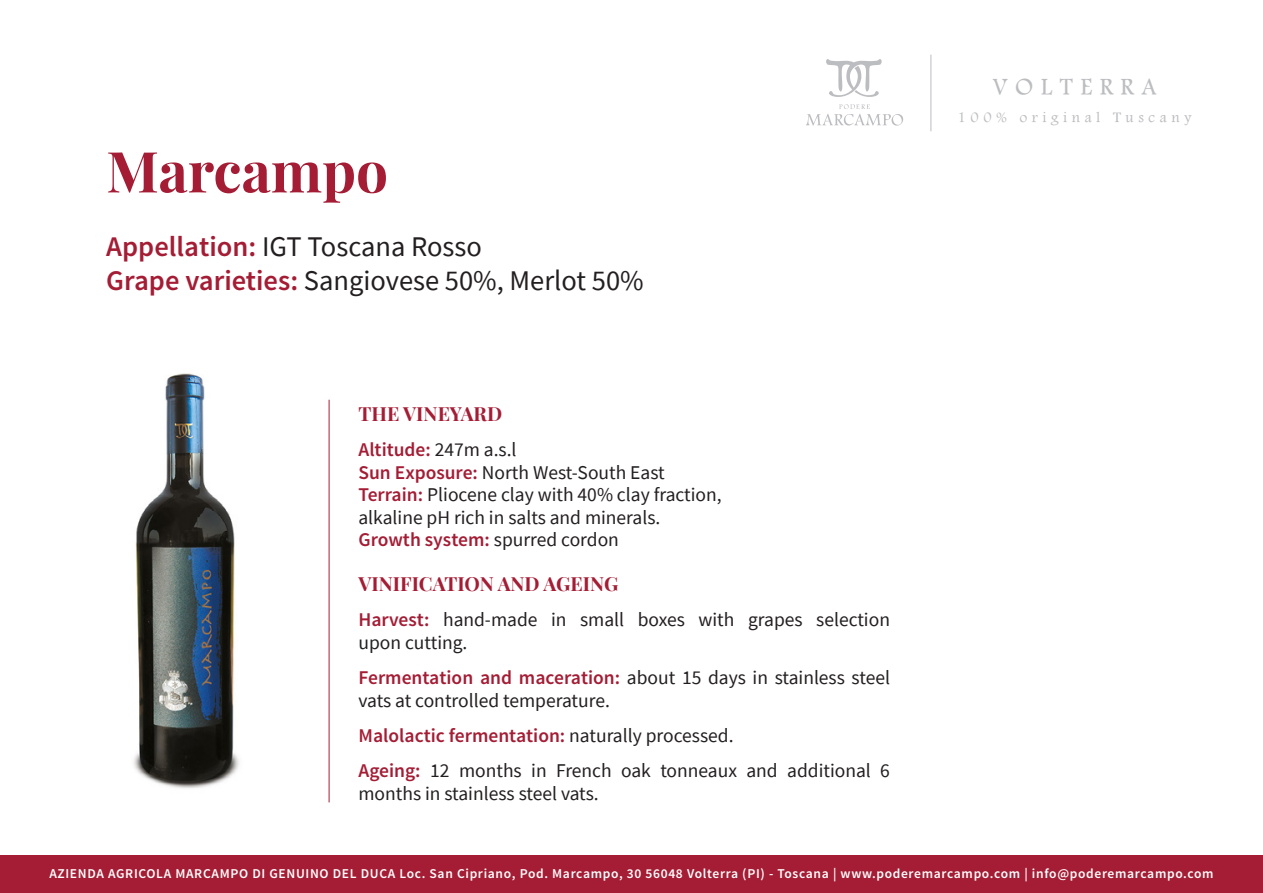
<style>
.page{position:relative;width:1263px;height:893px;background:#fff}
.page>*{position:absolute;margin:0;border:0;box-sizing:border-box;transform-origin:0 0}
.t1{font:700 56.55px "Playfair Display";color:#a41d35}
.t2{font:28.5px "Source Sans Pro";color:#231f20}
.t3{font:24.9px "Andalus";letter-spacing:.3em;color:#bcbdc0}
.t4{font:19.5px/22.5px "Source Sans Pro";color:#231f20}
.t5{font:600 19.5px "Source Sans Pro";color:#a41d35}
.t6{font:700 19.5px "Playfair Display";color:#a41d35}
.t7{font:15.15px "Andalus";letter-spacing:.3em;color:#bcbdc0}
.t8{font:600 13.5px "Source Sans Pro";letter-spacing:.05em;color:#fff}
.s1{font-weight:600;color:#a41d35}
.s2{font-weight:400;color:#231f20}
</style>
<div class="page">
<svg style="left:806px;top:59px;width:97px;height:67px"></svg>
<hr style="left:930px;top:55px;width:1px;height:76px;background:#bcbdc0">
<hr style="left:329px;top:400px;width:1px;height:402px;background:#a41d35">
<div style="left:0;top:856px;width:1263px;height:37px;background:#a41d35"></div>
<img style="left:133px;top:373px;width:106px;height:415px">
<p class="t3" style="left:992px;top:68px;width:165px">VOLTERRA</p>
<p class="t1" style="left:106px;top:127px;width:283px">Marcampo</p>
<p class="t2" style="left:106px;top:228px;width:377px"><span class="s1">Appellation:</span> IGT Toscana Rosso</p>
<p class="t2" style="left:106px;top:263px;width:539px"><span class="s1">Grape varieties:</span> Sangiovese 50%, Merlot 50%</p>
<p class="t6" style="left:358px;top:398px;width:145px">THE VINEYARD</p>
<p class="t5" style="left:358px;top:437px;width:160px">Altitude: <span class="s2">247m a.s.l</span></p>
<p class="t4" style="left:358px;top:461px;width:308px"><span class="s1">Sun Exposure:</span> North West-South East</p>
<p class="t4" style="left:358px;top:483px;width:365px"><span class="s1">Terrain:</span> Pliocene clay with 40% clay fraction,</p>
<p class="t4" style="left:358px;top:506px;width:303px">alkaline pH rich in salts and minerals.</p>
<p class="t5" style="left:358px;top:527px;width:262px">Growth system: <span class="s2">spurred cordon</span></p>
<p class="t6" style="left:358px;top:568px;width:262px">VINIFICATION AND AGEING</p>
<p class="t4" style="left:358px;top:608px;width:533px"><span class="s1">Harvest:</span> hand-made in small boxes with grapes selection upon cutting.</p>
<p class="t4" style="left:358px;top:666px;width:533px"><span class="s1">Fermentation and maceration:</span> about 15 days in stainless steel vats at controlled temperature.</p>
<p class="t5" style="left:358px;top:723px;width:377px">Malolactic fermentation: <span class="s2">naturally processed.</span></p>
<p class="t4" style="left:358px;top:759px;width:533px"><span class="s1">Ageing:</span> 12 months in French oak tonneaux and additional 6 months in stainless steel vats.</p>
<p class="t7" style="left:958px;top:106px;width:235px">100% original Tuscany</p>
<p class="t8" style="left:49px;top:865px;width:1166px">AZIENDA AGRICOLA MARCAMPO DI GENUINO DEL DUCA Loc. San Cipriano, Pod. Marcampo, 30 56048 Volterra (PI) - Toscana | www.poderemarcampo.com | info@poderemarcampo.com</p>
</div>
